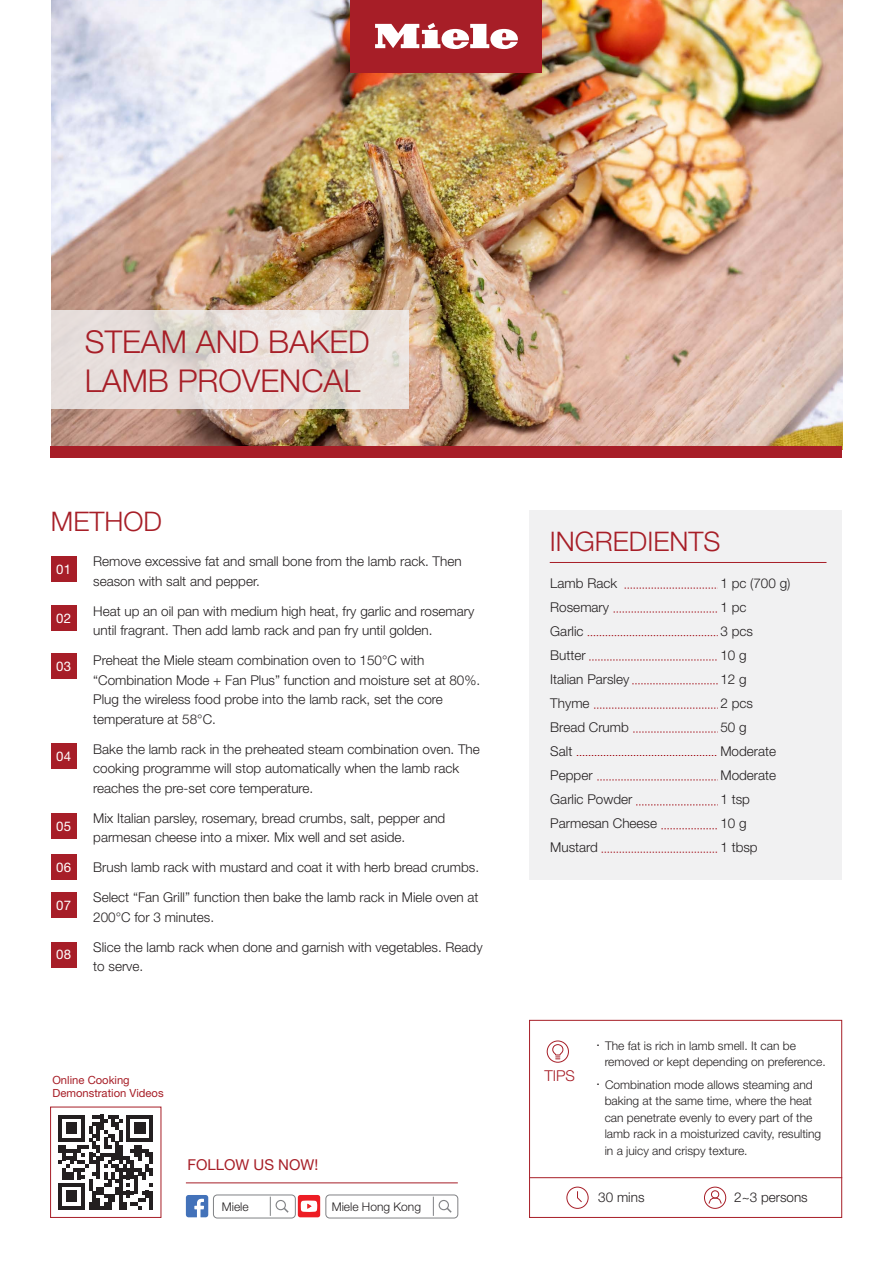
<style>
.page{position:relative;width:893px;height:1263px;background:#fff}
.page>*{position:absolute;margin:0;border:0;box-sizing:border-box;transform-origin:0 0}
.t1{font:300 31.5px/39px "Helvetica Neue LT Std";color:#a71e27}
.t2{font:300 27px "Helvetica Neue LT Std";color:#a71e27}
.t3{font:15px "Helvetica Neue LT Std";color:#a71e27}
.t4{font:300 15px "Helvetica Neue LT Std";color:#a71e27}
.t5{font:300 13.5px/19.5px "Helvetica Neue LT Std";color:#231f20}
.t6{font:13.2px "Helvetica Neue LT Std";letter-spacing:.025em;color:#fff}
.t7{font:300 12px/16.5px "Helvetica Neue LT Std";color:#231f20}
.t8{font:11.25px/13.5px "Helvetica Neue LT Std";color:#a71e27}
</style>
<div class="page">
<img style="left:51px;top:0;width:791px;height:447px">
<div style="left:351px;top:0;width:191px;height:72px;background:#a71e27"></div>
<svg style="left:375px;top:23px;width:143px;height:26px"></svg>
<div style="left:530px;top:510px;width:312px;height:370px;background:#f1f1f2"></div>
<hr style="left:550px;top:562px;width:276px;height:1px;background:#a71e27">
<div style="left:51px;top:447px;width:791px;height:11px;background:#a71e27"></div>
<hr style="left:186px;top:1182px;width:272px;height:1px;background:#a71e27">
<svg style="left:186px;top:1195px;width:22px;height:22px"></svg>
<div style="left:213px;top:1194px;width:83px;height:24px;border:1px solid #808285;border-radius:4px"></div>
<svg style="left:270px;top:1197px;width:1px;height:19px"></svg>
<div style="left:276px;top:1200px;width:10px;height:10px;border:1px solid #808285;border-radius:50%"></div>
<svg style="left:284px;top:1208px;width:5px;height:5px"></svg>
<div style="left:325px;top:1194px;width:133px;height:24px;border:1px solid #818285;border-radius:4px"></div>
<svg style="left:433px;top:1197px;width:1px;height:19px"></svg>
<div style="left:439px;top:1200px;width:10px;height:10px;border:1px solid #818285;border-radius:50%"></div>
<svg style="left:447px;top:1208px;width:5px;height:5px"></svg>
<div style="left:298px;top:1195px;width:22px;height:22px;background:#ed1d24;border-radius:2px"></div>
<svg style="left:301px;top:1200px;width:16px;height:12px"></svg>
<div style="left:50px;top:1107px;width:111px;height:111px;border:1px solid #a71e27"></div>
<svg style="left:58px;top:1115px;width:95px;height:94px"></svg>
<hr style="left:149px;top:1191px;width:4px;height:18px;background:#231f20">
<svg style="left:51px;top:311px;width:357px;height:98px;background:#e6deda"></svg>
<div style="left:566px;top:1187px;width:23px;height:22px;border:1px solid #a71e27;border-radius:50%"></div>
<svg style="left:577px;top:1191px;width:5px;height:12px"></svg>
<div style="left:704px;top:1187px;width:22px;height:22px;border:1px solid #a71e27;border-radius:50%"></div>
<svg style="left:708px;top:1197px;width:14px;height:7px"></svg>
<div style="left:711px;top:1190px;width:8px;height:8px;border:1px solid #a71e27;border-radius:50%"></div>
<div style="left:547px;top:1040px;width:22px;height:23px;border:1px solid #a71e27;border-radius:50%"></div>
<svg style="left:552px;top:1044px;width:12px;height:15px"></svg>
<div style="left:529px;top:1020px;width:313px;height:198px;border:1px solid #a71e27"></div>
<hr style="left:530px;top:1177px;width:312px;height:1px;background:#a71e27">
<svg style="left:624px;top:588px;width:94px;height:1px"></svg>
<svg style="left:613px;top:612px;width:104px;height:1px"></svg>
<svg style="left:594px;top:708px;width:124px;height:1px"></svg>
<svg style="left:632px;top:683px;width:86px;height:1px"></svg>
<svg style="left:633px;top:732px;width:85px;height:1px"></svg>
<svg style="left:577px;top:755px;width:140px;height:1px"></svg>
<svg style="left:661px;top:828px;width:56px;height:1px"></svg>
<svg style="left:597px;top:779px;width:121px;height:1px"></svg>
<svg style="left:636px;top:804px;width:82px;height:1px"></svg>
<svg style="left:602px;top:852px;width:116px;height:1px"></svg>
<svg style="left:588px;top:635px;width:130px;height:1px"></svg>
<svg style="left:589px;top:660px;width:128px;height:1px"></svg>
<div style="left:51px;top:892px;width:26px;height:26px;background:#a71e28"></div>
<div style="left:51px;top:942px;width:26px;height:25px;background:#a71e28"></div>
<div style="left:51px;top:854px;width:26px;height:26px;background:#a71e28"></div>
<div style="left:51px;top:813px;width:26px;height:26px;background:#a71e28"></div>
<div style="left:51px;top:743px;width:26px;height:25px;background:#a71e28"></div>
<div style="left:51px;top:654px;width:26px;height:25px;background:#a71e28"></div>
<div style="left:51px;top:605px;width:26px;height:26px;background:#a71e28"></div>
<div style="left:51px;top:556px;width:26px;height:26px;background:#a71e28"></div>
<h1 class="t1" style="left:85px;top:322px;width:286px">STEAM AND BAKED<br>LAMB PROVENCAL</h1>
<h2 class="t2" style="left:51px;top:505px;width:113px">METHOD</h2>
<p class="t6" style="left:56px;top:561px;width:17px">01</p>
<p class="t6" style="left:56px;top:610px;width:17px">02</p>
<p class="t6" style="left:56px;top:659px;width:17px">03</p>
<p class="t6" style="left:56px;top:748px;width:17px">04</p>
<p class="t6" style="left:56px;top:818px;width:17px">05</p>
<p class="t6" style="left:56px;top:859px;width:17px">06</p>
<p class="t6" style="left:56px;top:897px;width:17px">07</p>
<p class="t6" style="left:56px;top:947px;width:17px">08</p>
<p class="t5" style="left:93px;top:551px;width:370px">Remove excessive fat and small bone from the lamb rack. Then season with salt and pepper.</p>
<p class="t5" style="left:93px;top:601px;width:383px">Heat up an oil pan with medium high heat, fry garlic and rosemary until fragrant. Then add lamb rack and pan fry until golden.</p>
<p class="t5" style="left:93px;top:650px;width:388px">Preheat the Miele steam combination oven to 150°C with “Combination Mode + Fan Plus” function and moisture set at 80%.<br>Plug the wireless food probe into the lamb rack, set the core temperature at 58°C.</p>
<p class="t5" style="left:93px;top:739px;width:388px">Bake the lamb rack in the preheated steam combination oven. The cooking programme will stop automatically when the lamb rack reaches the pre-set core temperature.</p>
<p class="t5" style="left:93px;top:808px;width:354px">Mix Italian parsley, rosemary, bread crumbs, salt, pepper and parmesan cheese into a mixer. Mix well and set aside.</p>
<p class="t5" style="left:93px;top:857px;width:387px">Brush lamb rack with mustard and coat it with herb bread crumbs.</p>
<p class="t5" style="left:93px;top:887px;width:387px">Select “Fan Grill” function then bake the lamb rack in Miele oven at<br>200°C for 3 minutes.</p>
<p class="t5" style="left:93px;top:937px;width:391px">Slice the lamb rack when done and garnish with vegetables. Ready to serve.</p>
<p class="t8" style="left:52px;top:1073px;width:113px">Online Cooking<br>Demonstration Videos</p>
<p class="t3" style="left:187px;top:1155px;width:132px">FOLLOW US NOW!</p>
<p class="t7" style="left:222px;top:1198px;width:28px">Miele</p>
<p class="t7" style="left:332px;top:1198px;width:91px">Miele Hong Kong</p>
<h2 class="t2" style="left:550px;top:525px;width:172px">INGREDIENTS</h2>
<p class="t5" style="left:550px;top:573px;width:68px">Lamb Rack</p>
<p class="t5" style="left:720px;top:573px;width:72px">1 pc (700 g)</p>
<p class="t5" style="left:550px;top:597px;width:60px">Rosemary</p>
<p class="t5" style="left:720px;top:597px;width:28px">1 pc</p>
<p class="t5" style="left:550px;top:621px;width:35px">Garlic</p>
<p class="t5" style="left:720px;top:621px;width:34px">3 pcs</p>
<p class="t5" style="left:550px;top:645px;width:37px">Butter</p>
<p class="t5" style="left:720px;top:645px;width:28px">10 g</p>
<p class="t5" style="left:550px;top:669px;width:81px">Italian Parsley</p>
<p class="t5" style="left:720px;top:669px;width:28px">12 g</p>
<p class="t5" style="left:550px;top:693px;width:41px">Thyme</p>
<p class="t5" style="left:720px;top:693px;width:34px">2 pcs</p>
<p class="t5" style="left:550px;top:717px;width:80px">Bread Crumb</p>
<p class="t5" style="left:720px;top:717px;width:28px">50 g</p>
<p class="t5" style="left:550px;top:741px;width:24px">Salt</p>
<p class="t5" style="left:720px;top:741px;width:57px">Moderate</p>
<p class="t5" style="left:550px;top:765px;width:44px">Pepper</p>
<p class="t5" style="left:720px;top:765px;width:57px">Moderate</p>
<p class="t5" style="left:550px;top:789px;width:84px">Garlic Powder</p>
<p class="t5" style="left:720px;top:789px;width:31px">1 tsp</p>
<p class="t5" style="left:550px;top:813px;width:108px">Parmesan Cheese</p>
<p class="t5" style="left:720px;top:813px;width:28px">10 g</p>
<p class="t5" style="left:550px;top:837px;width:49px">Mustard</p>
<p class="t5" style="left:720px;top:837px;width:39px">1 tbsp</p>
<p class="t4" style="left:544px;top:1067px;width:32px">TIPS</p>
<p class="t7" style="left:605px;top:1037px;width:222px;text-indent:-9px"><sup>.</sup> The fat is rich in lamb smell. It can be removed or kept depending on preference.</p>
<p class="t7" style="left:605px;top:1076px;width:218px;text-indent:-9px"><sup>.</sup> Combination mode allows steaming and baking at the same time, where the heat can penetrate evenly to every part of the lamb rack in a moisturized cavity, resulting in a juicy and crispy texture.</p>
<p class="t5" style="left:598px;top:1187px;width:48px">30 mins</p>
<p class="t5" style="left:734px;top:1187px;width:75px">2~3 persons</p>
</div>
